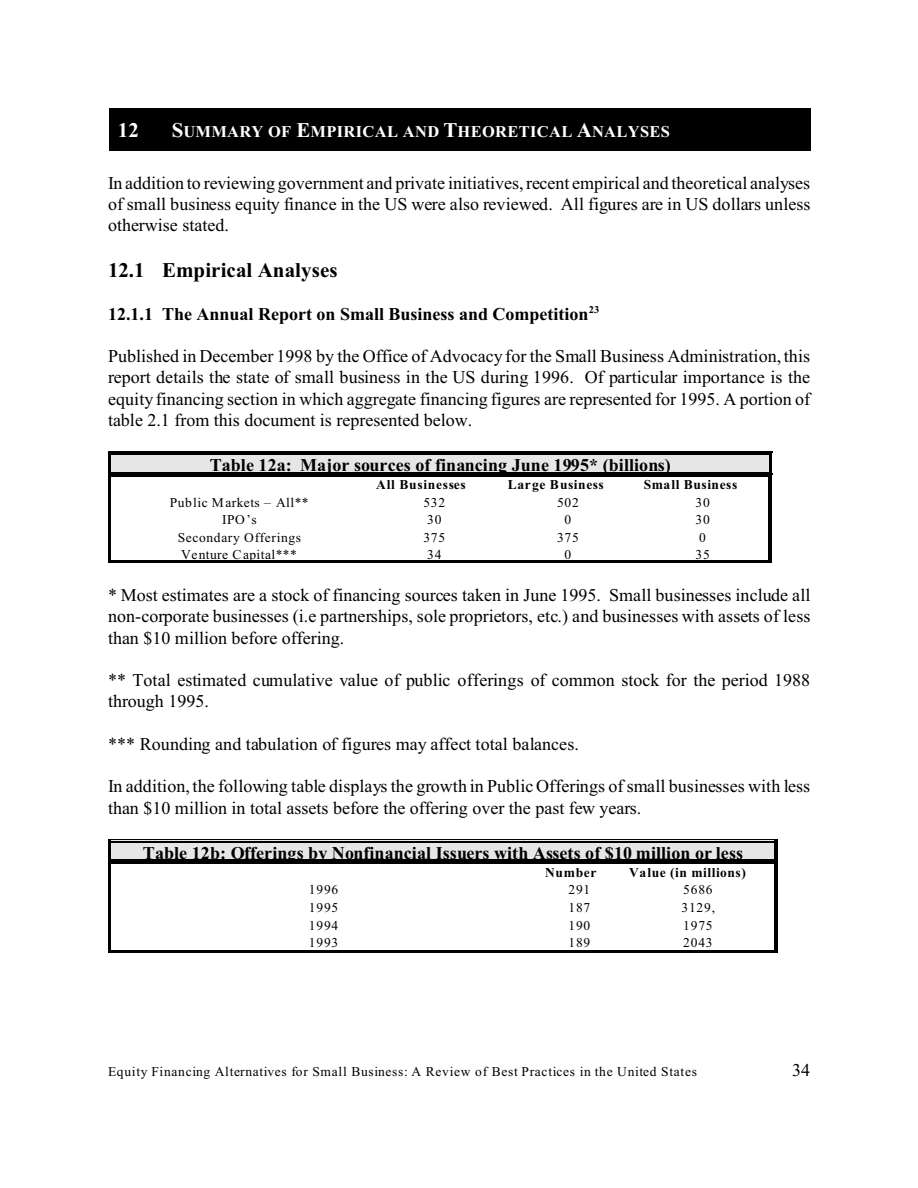
<style>
.page{position:relative;width:918px;height:1188px;background:#fff}
.page>*{position:absolute;margin:0;border:0;box-sizing:border-box;transform-origin:0 0}
.t1{font:700 21px "Times New Roman";letter-spacing:.005em;color:#000}
.t2{font:700 21px "Times New Roman";color:#fff}
.t3{font:18px/21.3px "Times New Roman";color:#000;text-align:justify}
.t4{font:700 18px "Times New Roman";letter-spacing:.005em;color:#000}
.t5{font:700 16.5px "Times New Roman";letter-spacing:.02em;color:#fff}
.t6{font:13.5px "Times New Roman";letter-spacing:.055em;color:#000}
.t7{font:700 13.5px "Times New Roman";letter-spacing:.04em;color:#000}
.t8{font:13.5px "Times New Roman";letter-spacing:.035em;color:#000}
.s1{font-size:21px}
</style>
<div class="page">
<hr style="left:108px;top:451px;width:664px;height:2px;background:#000">
<hr style="left:108px;top:474px;width:664px;height:1px;background:#000">
<div style="left:109px;top:453px;width:662px;height:20px;background:#e6e6e6"></div>
<hr style="left:109px;top:453px;width:662px;height:2px;background:#000">
<hr style="left:109px;top:472px;width:662px;height:1px;background:#000">
<hr style="left:108px;top:475px;width:261px;height:1px;background:#000">
<hr style="left:369px;top:475px;width:132px;height:1px;background:#000">
<hr style="left:501px;top:475px;width:135px;height:1px;background:#000">
<hr style="left:636px;top:475px;width:136px;height:1px;background:#000">
<hr style="left:108px;top:562px;width:261px;height:1px;background:#000">
<svg style="left:108px;top:453px;width:3px;height:109px"></svg>
<hr style="left:109px;top:560px;width:260px;height:2px;background:#000">
<hr style="left:369px;top:562px;width:132px;height:1px;background:#000">
<hr style="left:369px;top:560px;width:132px;height:2px;background:#000">
<hr style="left:501px;top:562px;width:135px;height:1px;background:#000">
<hr style="left:501px;top:560px;width:135px;height:2px;background:#000">
<hr style="left:636px;top:562px;width:136px;height:1px;background:#000">
<svg style="left:768px;top:453px;width:4px;height:109px"></svg>
<hr style="left:636px;top:560px;width:134px;height:2px;background:#000">
<hr style="left:108px;top:839px;width:669px;height:2px;background:#000">
<hr style="left:108px;top:861px;width:669px;height:2px;background:#000">
<div style="left:109px;top:841px;width:667px;height:20px;background:#e6e6e6"></div>
<hr style="left:109px;top:841px;width:667px;height:2px;background:#000">
<hr style="left:109px;top:860px;width:667px;height:1px;background:#000">
<hr style="left:108px;top:863px;width:430px;height:1px;background:#000">
<hr style="left:538px;top:863px;width:84px;height:1px;background:#000">
<hr style="left:622px;top:863px;width:155px;height:1px;background:#000">
<hr style="left:108px;top:952px;width:430px;height:1px;background:#000">
<svg style="left:108px;top:841px;width:3px;height:111px"></svg>
<hr style="left:109px;top:950px;width:429px;height:2px;background:#000">
<hr style="left:538px;top:952px;width:84px;height:1px;background:#000">
<hr style="left:538px;top:950px;width:84px;height:2px;background:#000">
<hr style="left:622px;top:952px;width:155px;height:1px;background:#000">
<svg style="left:774px;top:841px;width:3px;height:111px"></svg>
<hr style="left:622px;top:950px;width:154px;height:2px;background:#000">
<div style="left:109px;top:108px;width:702px;height:43px;background:#000"></div>
<p class="t2" style="left:118px;top:123px;width:23px">12</p>
<p class="t5" style="left:172px;top:126px;width:500px"><span class="s1">S</span>UMMARY OF <span class="s1">E</span>MPIRICAL AND <span class="s1">T</span>HEORETICAL <span class="s1">A</span>NALYSES</p>
<p class="t3" style="left:108px;top:174px;width:704px">In addition to reviewing government and private initiatives, recent empirical and theoretical analyses of small business equity finance in the US were also reviewed. All figures are in US dollars unless otherwise stated.</p>
<p class="t1" style="left:108px;top:263px;width:231px">12.1 Empirical Analyses</p>
<p class="t4" style="left:108px;top:308px;width:493px">12.1.1 The Annual Report on Small Business and Competition<sup>23</sup></p>
<p class="t3" style="left:108px;top:347px;width:704px">Published in December 1998 by the Office of Advocacy for the Small Business Administration, this report details the state of small business in the US during 1996. Of particular importance is the equity financing section in which aggregate financing figures are represented for 1995. A portion of table 2.1 from this document is represented below.</p>
<p class="t4" style="left:210px;top:459px;width:463px">Table 12a: Major sources of financing June 1995* (billions)</p>
<p class="t7" style="left:376px;top:480px;width:91px">All Businesses</p>
<p class="t7" style="left:508px;top:480px;width:97px">Large Business</p>
<p class="t7" style="left:644px;top:480px;width:95px">Small Business</p>
<p class="t8" style="left:170px;top:497px;width:140px">Public Markets – All**</p>
<p class="t6" style="left:423px;top:497px;width:23px">532</p>
<p class="t6" style="left:557px;top:497px;width:23px">502</p>
<p class="t6" style="left:696px;top:497px;width:16px">30</p>
<p class="t6" style="left:222px;top:515px;width:36px">IPO’s</p>
<p class="t6" style="left:427px;top:515px;width:16px">30</p>
<p class="t6" style="left:565px;top:515px;width:8px">0</p>
<p class="t6" style="left:696px;top:515px;width:16px">30</p>
<p class="t6" style="left:178px;top:532px;width:125px">Secondary Offerings</p>
<p class="t6" style="left:423px;top:532px;width:23px">375</p>
<p class="t6" style="left:557px;top:532px;width:23px">375</p>
<p class="t6" style="left:699px;top:532px;width:8px">0</p>
<p class="t8" style="left:181px;top:550px;width:117px">Venture Capital***</p>
<p class="t6" style="left:427px;top:550px;width:16px">34</p>
<p class="t6" style="left:565px;top:550px;width:8px">0</p>
<p class="t6" style="left:696px;top:550px;width:16px">35</p>
<p class="t3" style="left:108px;top:586px;width:704px">* Most estimates are a stock of financing sources taken in June 1995. Small businesses include all non-corporate businesses (i.e partnerships, sole proprietors, etc.) and businesses with assets of less than $10 million before offering.</p>
<p class="t3" style="left:108px;top:671px;width:704px">** Total estimated cumulative value of public offerings of common stock for the period 1988 through 1995.</p>
<p class="t3" style="left:108px;top:735px;width:472px">*** Rounding and tabulation of figures may affect total balances.</p>
<p class="t3" style="left:108px;top:777px;width:704px">In addition, the following table displays the growth in Public Offerings of small businesses with less than $10 million in total assets before the offering over the past few years.</p>
<p class="t4" style="left:143px;top:847px;width:602px">Table 12b: Offerings by Nonfinancial Issuers with Assets of $10 million or less</p>
<p class="t7" style="left:545px;top:868px;width:53px">Number</p>
<p class="t7" style="left:629px;top:868px;width:118px">Value (in millions)</p>
<p class="t6" style="left:309px;top:885px;width:31px">1996</p>
<p class="t6" style="left:568px;top:885px;width:23px">291</p>
<p class="t6" style="left:683px;top:885px;width:31px">5686</p>
<p class="t6" style="left:309px;top:903px;width:31px">1995</p>
<p class="t6" style="left:568px;top:903px;width:23px">187</p>
<p class="t6" style="left:681px;top:903px;width:35px">3129,</p>
<p class="t6" style="left:309px;top:920px;width:31px">1994</p>
<p class="t6" style="left:568px;top:920px;width:23px">190</p>
<p class="t6" style="left:683px;top:920px;width:31px">1975</p>
<p class="t6" style="left:309px;top:938px;width:31px">1993</p>
<p class="t6" style="left:568px;top:938px;width:23px">189</p>
<p class="t6" style="left:683px;top:938px;width:31px">2043</p>
<p class="t6" style="left:108px;top:1067px;width:591px">Equity Financing Alternatives for Small Business: A Review of Best Practices in the United States</p>
<p class="t3" style="left:792px;top:1061px;width:19px">34</p>
</div>
